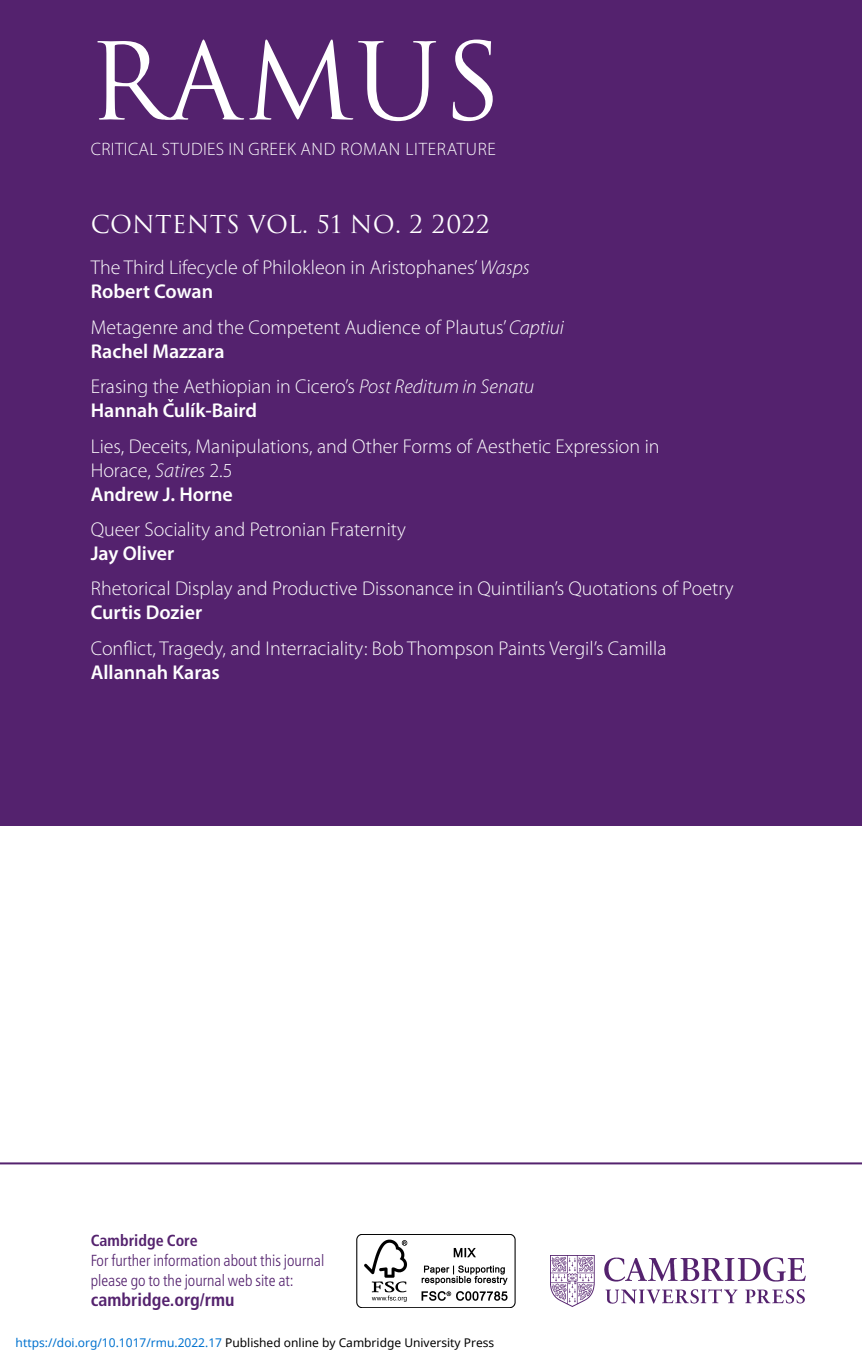
<style>
.page{position:relative;width:862px;height:1361px;background:#fff}
.page>*{position:absolute;margin:0;border:0;box-sizing:border-box;transform-origin:0 0}
.t1{font:104px "Trajan";letter-spacing:.015em;color:#fff}
.t2{font:24px "Trajan";letter-spacing:.01em;color:#fff}
.t3{font:300 20px/24px "Myriad Pro";color:#fff}
.t4{font:300 18px "Myriad Pro";letter-spacing:.02em;color:#fff}
.t5{font:700 condensed 18px "Frutiger";color:#54226e}
.t6{font:300 condensed 16px/20px "Frutiger";color:#54226e}
.t7{font:12px "Noto Sans";color:#000}
.s1{font-style:italic}
.s2{font-weight:600}
.s3{font-weight:700}
.s4{color:#0172cf}
</style>
<div class="page">
<div style="left:0;top:0;width:862px;height:825px;background:#54226e"></div>
<hr style="left:0;top:1162px;width:862px;height:2px;background:#54226e">
<img style="left:357px;top:1234px;width:159px;height:73px">
<img style="left:550px;top:1255px;width:255px;height:51px">
<p class="t1" style="left:88px;top:23px;width:415px">RAMUS</p>
<p class="t4" style="left:91px;top:142px;width:406px">CRITICAL STUDIES IN GREEK AND ROMAN LITERATURE</p>
<p class="t2" style="left:91px;top:210px;width:401px">CONTENTS VOL. 51 NO. 2 2022</p>
<p class="t3" style="left:91px;top:257px;width:440px">The Third Lifecycle of Philokleon in Aristophanes’ <span class="s1">Wasps<br></span><span class="s2">Robert Cowan</span></p>
<p class="t3" style="left:91px;top:317px;width:475px">Metagenre and the Competent Audience of Plautus’ <span class="s1">Captiui<br></span><span class="s2">Rachel Mazzara</span></p>
<p class="t3" style="left:91px;top:376px;width:445px">Erasing the Aethiopian in Cicero’s <span class="s1">Post Reditum in Senatu<br></span><span class="s2">Hannah C</span><sup>ˇ</sup><span class="s2">ulík-Baird</span></p>
<p class="t3" style="left:91px;top:435px;width:570px">Lies, Deceits, Manipulations, and Other Forms of Aesthetic Expression in<br>Horace, <span class="s1">Satires</span> 2.5<br><span class="s2">Andrew J. Horne</span></p>
<p class="t3" style="left:91px;top:519px;width:317px">Queer Sociality and Petronian Fraternity<br><span class="s2">Jay Oliver</span></p>
<p class="t3" style="left:91px;top:578px;width:644px">Rhetorical Display and Productive Dissonance in Quintilian’s Quotations of Poetry<br><span class="s2">Curtis Dozier</span></p>
<p class="t3" style="left:91px;top:637px;width:577px">Conflict, Tragedy, and Interraciality: Bob Thompson Paints Vergil’s Camilla<br><span class="s2">Allannah Karas</span></p>
<p class="t6" style="left:91px;top:1231px;width:235px"><span class="s3">Cambridge Core<br></span>For further information about this journal please go to the journal web site at:</p>
<p class="t5" style="left:91px;top:1292px;width:145px">cambridge.org/rmu</p>
<p class="t7" style="left:16px;top:1334px;width:480px"><span class="s4">https://doi.org/10.1017/rmu.2022.17</span> Published online by Cambridge University Press</p>
</div>
